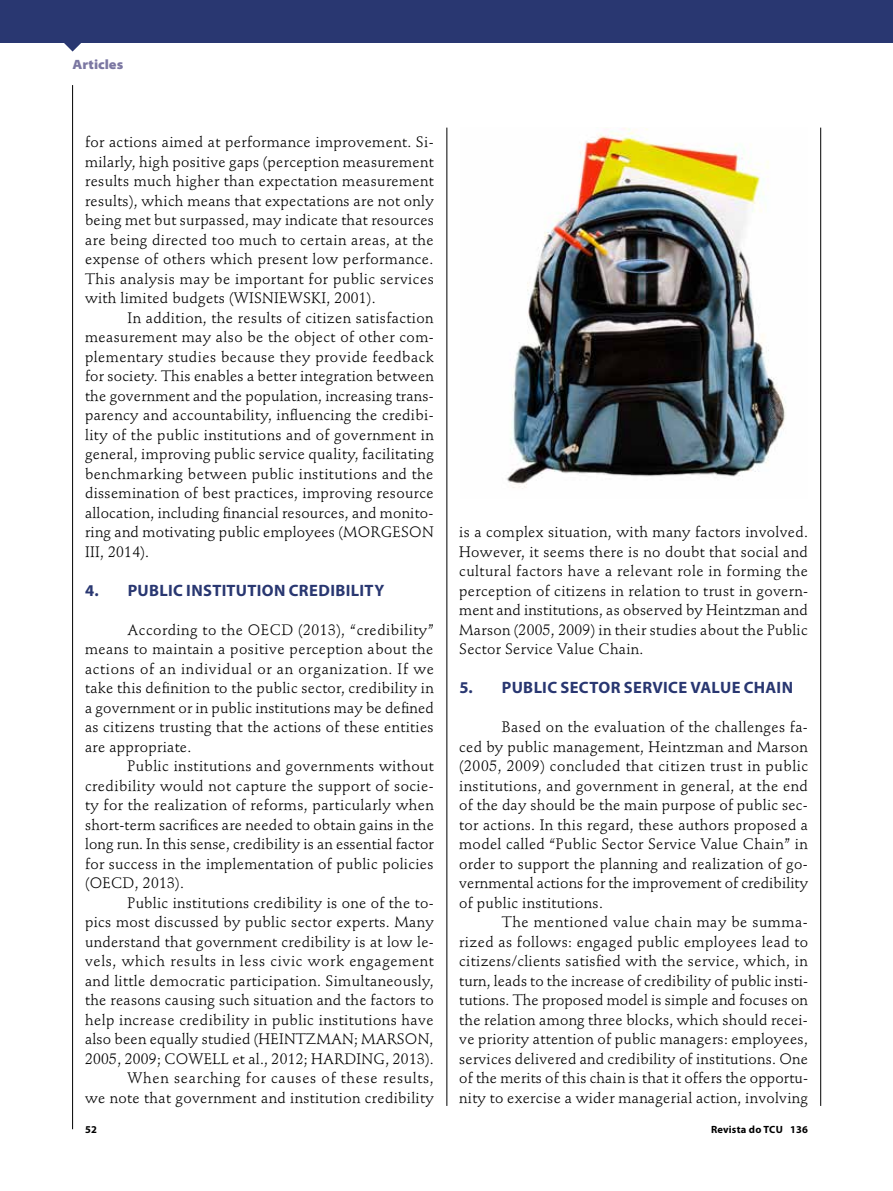
<style>
.page{position:relative;width:893px;height:1191px;background:#fff}
.page>*{position:absolute;margin:0;border:0;box-sizing:border-box;transform-origin:0 0}
.t1{font:700 16.5px "Myriad Pro";letter-spacing:.02em;color:#293771}
.t2{font:15px/19.5px "Stempel Schneidler Std";letter-spacing:.02em;color:#000;text-align:justify}
.t3{font:900 semi-expanded 13.5px "Myriad Pro";color:#7b77a2}
.t4{font:700 10.5px "Myriad Pro";letter-spacing:.02em;color:#000}
</style>
<div class="page">
<svg style="left:64px;top:43px;width:17px;height:9px"></svg>
<div style="left:0;top:0;width:893px;height:43px;background:#293771"></div>
<hr style="left:72px;top:85px;width:1px;height:1044px;background:#000">
<hr style="left:820px;top:128px;width:1px;height:978px;background:#000">
<hr style="left:446px;top:128px;width:1px;height:978px;background:#000">
<img style="left:506px;top:128px;width:280px;height:361px">
<p class="t3" style="left:73px;top:57px;width:52px">Articles</p>
<p class="t2" style="left:85px;top:132px;width:350px">for actions aimed at performance improvement. Si&shy;milarly, high positive gaps (perception measurement results much higher than expectation measurement results), which means that expectations are not only being met but surpassed, may indicate that resources are being directed too much to certain areas, at the expense of others which present low performance.<br>This analysis may be important for public services with limited budgets (WISNIEWSKI, 2001).</p>
<p class="t2" style="left:85px;top:308px;width:350px;text-indent:43px">In addition, the results of citizen satisfaction measurement may also be the object of other com&shy;plementary studies because they provide feedback for society. This enables a better integration between the government and the population, increasing trans&shy;parency and accountability, influencing the credibi&shy;lity of the public institutions and of government in general, improving public service quality, facilitating benchmarking between public institutions and the dissemination of best practices, improving resource allocation, including financial resources, and monito&shy;ring and motivating public employees (MORGESON III, 2014).</p>
<p class="t1" style="left:85px;top:581px;width:301px">4. PUBLIC INSTITUTION CREDIBILITY</p>
<p class="t2" style="left:85px;top:620px;width:350px;text-indent:43px">According to the OECD (2013), “credibility” means to maintain a positive perception about the actions of an individual or an organization. If we take this definition to the public sector, credibility in a government or in public institutions may be defined as citizens trusting that the actions of these entities are appropriate.</p>
<p class="t2" style="left:85px;top:756px;width:350px;text-indent:43px">Public institutions and governments without credibility would not capture the support of socie&shy;ty for the realization of reforms, particularly when short-term sacrifices are needed to obtain gains in the long run. In this sense, credibility is an essential factor for success in the implementation of public policies (OECD, 2013).</p>
<p class="t2" style="left:85px;top:893px;width:350px;text-align:right">Public institutions credibility is one of the to-<br>pics most discussed by public sector experts. Many understand that government credibility is at low le&shy;vels, which results in less civic work engagement and little democratic participation. Simultaneously, the reasons causing such situation and the factors to help increase credibility in public institutions have also been equally studied (HEINTZMAN; MARSON, 2005, 2009; COWELL et al., 2012; HARDING, 2013).<br>When searching for causes of these results,<br>we note that government and institution credibility</p>
<p class="t2" style="left:459px;top:522px;width:350px">is a complex situation, with many factors involved.<br>However, it seems there is no doubt that social and cultural factors have a relevant role in forming the perception of citizens in relation to trust in govern&shy;ment and institutions, as observed by Heintzman and Marson (2005, 2009) in their studies about the Public Sector Service Value Chain.</p>
<p class="t1" style="left:459px;top:678px;width:335px">5. PUBLIC SECTOR SERVICE VALUE CHAIN</p>
<p class="t2" style="left:459px;top:717px;width:350px;text-indent:43px">Based on the evaluation of the challenges fa&shy;ced by public management, Heintzman and Marson (2005, 2009) concluded that citizen trust in public institutions, and government in general, at the end of the day should be the main purpose of public sec&shy;tor actions. In this regard, these authors proposed a model called “Public Sector Service Value Chain” in order to support the planning and realization of go&shy;vernmental actions for the improvement of credibility of public institutions.</p>
<p class="t2" style="left:459px;top:912px;width:350px;text-indent:43px">The mentioned value chain may be summa&shy;rized as follows: engaged public employees lead to citizens/clients satisfied with the service, which, in turn, leads to the increase of credibility of public insti&shy;tutions. The proposed model is simple and focuses on the relation among three blocks, which should recei&shy;ve priority attention of public managers: employees, services delivered and credibility of institutions. One of the merits of this chain is that it offers the opportu&shy;nity to exercise a wider managerial action, involving</p>
<p class="t4" style="left:85px;top:1123px;width:13px">52</p>
<p class="t4" style="left:711px;top:1123px;width:98px">Revista do TCU 136</p>
</div>
